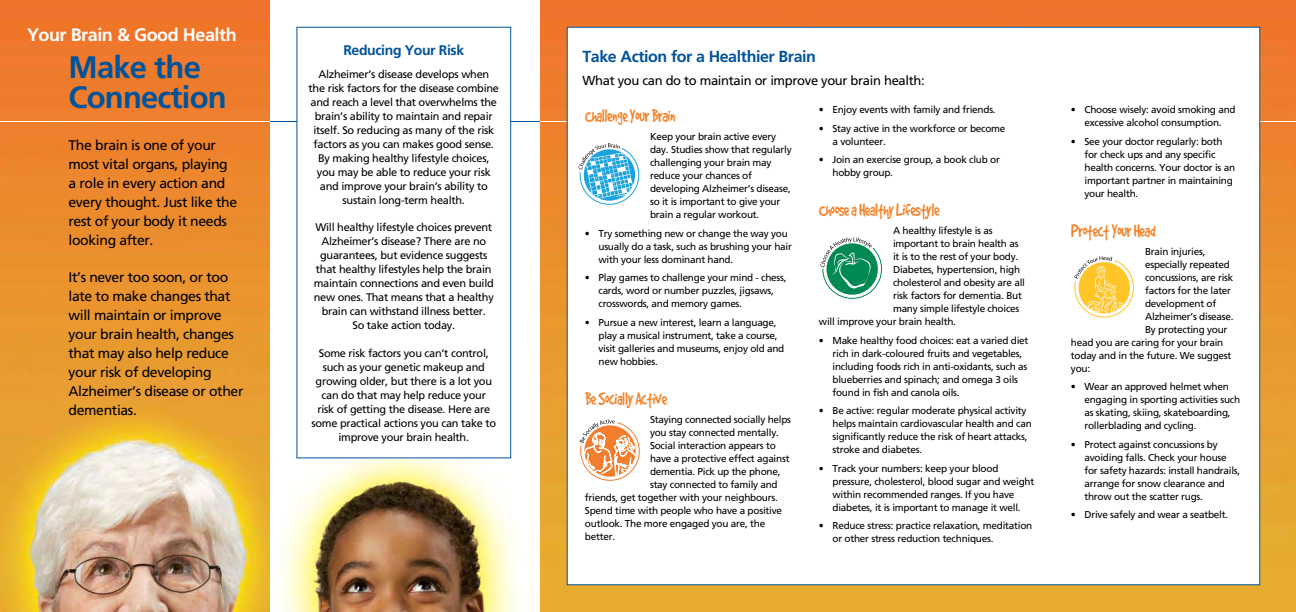
<style>
.page{position:relative;width:1296px;height:612px;background:#fff}
.page>*{position:absolute;margin:0;border:0;box-sizing:border-box;transform-origin:0 0}
.t1{font:700 31px/30.4px "Frutiger";letter-spacing:-.025em;color:#00539b}
.t2{font:20px "Good Dog Plain";letter-spacing:-.025em;color:#f58025;scale:.79 1}
.t3{font:700 18px "Frutiger";letter-spacing:-.025em;color:#fff}
.t4{font:700 16px "Frutiger";letter-spacing:-.025em;color:#00539b}
.t5{font:14px/19px "Frutiger";letter-spacing:-.025em;color:#000}
.t6{font:700 14px "Frutiger";letter-spacing:-.025em;color:#00539b}
.t7{font:13px "Frutiger";letter-spacing:-.025em;color:#000}
.t8{font:11px/14px "Frutiger";letter-spacing:-.025em;color:#000;text-align:center}
.t9{font:10px/13px "Frutiger";letter-spacing:-.025em;color:#000}
</style>
<div class="page">
<img style="left:0;top:0;width:1296px;height:612px">
<hr style="left:540px;top:121px;width:756px;height:1px;background:#fff">
<div style="left:567px;top:27px;width:693px;height:558px;background:#fff"></div>
<img style="left:270px;top:0;width:269px;height:612px">
<hr style="left:0;top:121px;width:270px;height:1px;background:#fff">
<hr style="left:270px;top:121px;width:270px;height:1px;background:#00539b">
<div style="left:297px;top:27px;width:214px;height:431px;background:#fff"></div>
<div style="left:297px;top:27px;width:214px;height:431px;border:1px solid #00539b"></div>
<svg style="left:578px;top:143px;width:61px;height:61px"></svg>
<svg style="left:580px;top:419px;width:60px;height:62px"></svg>
<svg style="left:821px;top:237px;width:61px;height:62px"></svg>
<svg style="left:1074px;top:256px;width:60px;height:62px"></svg>
<h3 class="t3" style="left:27px;top:24px;width:211px">Your Brain &amp; Good Health</h3>
<h1 class="t1" style="left:69px;top:52px;width:160px">Make the<br>Connection</h1>
<h3 class="t5" style="left:69px;top:135px;width:170px">The brain is one of your most vital organs, playing a role in every action and every thought. Just like the rest of your body it needs looking after.</h3>
<h3 class="t5" style="left:69px;top:267px;width:176px">It’s never too soon, or too late to make changes that will maintain or improve your brain health, changes that may also help reduce your risk of developing<br>Alzheimer’s disease or other dementias.</h3>
<h3 class="t6" style="left:343px;top:42px;width:122px">Reducing Your Risk</h3>
<p class="t8" style="left:309px;top:67px;width:192px">Alzheimer’s disease develops when<br>the risk factors for the disease combine and reach a level that overwhelms the brain’s ability to maintain and repair itself. So reducing as many of the risk factors as you can makes good sense.<br>By making healthy lifestyle choices, you may be able to reduce your risk and improve your brain’s ability to sustain long-term health.</p>
<p class="t8" style="left:314px;top:220px;width:182px">Will healthy lifestyle choices prevent Alzheimer’s disease? There are no guarantees, but evidence suggests that healthy lifestyles help the brain maintain connections and even build new ones. That means that a healthy brain can withstand illness better.<br>So take action today.</p>
<p class="t8" style="left:311px;top:346px;width:186px">Some risk factors you can’t control, such as your genetic makeup and growing older, but there is a lot you can do that may help reduce your<br>risk of getting the disease. Here are some practical actions you can take to improve your brain health.</p>
<h3 class="t4" style="left:582px;top:47px;width:235px">Take Action for a Healthier Brain</h3>
<h3 class="t7" style="left:582px;top:73px;width:344px">What you can do to maintain or improve your brain health:</h3>
<h2 class="t2" style="left:585px;top:105px;width:116px">Challenge Your Brain</h2>
<p class="t9" style="left:650px;top:130px;width:143px">Keep your brain active every day. Studies show that regularly challenging your brain may reduce your chances of developing Alzheimer’s disease, so it is important to give your brain a regular workout.</p>
<p class="t9" style="left:598px;top:227px;width:195px;text-indent:-14px">• Try something new or change the way you usually do a task, such as brushing your hair with your less dominant hand.</p>
<p class="t9" style="left:598px;top:271px;width:190px;text-indent:-14px">• Play games to challenge your mind - chess, cards, word or number puzzles, jigsaws, crosswords, and memory games.</p>
<p class="t9" style="left:598px;top:316px;width:187px;text-indent:-14px">• Pursue a new interest, learn a language, play a musical instrument, take a course, visit galleries and museums, enjoy old and new hobbies.</p>
<h2 class="t2" style="left:585px;top:388px;width:105px">Be Socially Active</h2>
<p class="t9" style="left:650px;top:413px;width:143px">Staying connected socially helps</p>
<p class="t9" style="left:650px;top:426px;width:130px">you stay connected mentally.</p>
<p class="t9" style="left:650px;top:439px;width:127px">Social interaction appears to</p>
<p class="t9" style="left:650px;top:452px;width:141px">have a protective effect against</p>
<p class="t9" style="left:650px;top:465px;width:132px">dementia. Pick up the phone,</p>
<p class="t9" style="left:650px;top:478px;width:129px">stay connected to family and</p>
<p class="t9" style="left:585px;top:491px;width:194px">friends, get together with your neighbours.</p>
<p class="t9" style="left:585px;top:504px;width:199px">Spend time with people who have a positive</p>
<p class="t9" style="left:585px;top:517px;width:182px">outlook. The more engaged you are, the</p>
<p class="t9" style="left:585px;top:530px;width:32px">better.</p>
<p class="t9" style="left:819px;top:103px;width:178px">• Enjoy events with family and friends.</p>
<p class="t9" style="left:832px;top:122px;width:175px;text-indent:-14px">• Stay active in the workforce or become a volunteer.</p>
<p class="t9" style="left:832px;top:153px;width:169px;text-indent:-14px">• Join an exercise group, a book club or hobby group.</p>
<h2 class="t2" style="left:819px;top:199px;width:154px">Choose a Healthy Lifestyle</h2>
<p class="t9" style="left:893px;top:224px;width:101px">A healthy lifestyle is as</p>
<p class="t9" style="left:893px;top:237px;width:127px">important to brain health as</p>
<p class="t9" style="left:893px;top:250px;width:127px">it is to the rest of your body.</p>
<p class="t9" style="left:893px;top:263px;width:129px">Diabetes, hypertension, high</p>
<p class="t9" style="left:893px;top:276px;width:133px">cholesterol and obesity are all</p>
<p class="t9" style="left:893px;top:289px;width:130px">risk factors for dementia. But</p>
<p class="t9" style="left:893px;top:302px;width:128px">many simple lifestyle choices</p>
<p class="t9" style="left:819px;top:315px;width:138px">will improve your brain health.</p>
<p class="t9" style="left:832px;top:334px;width:197px;text-indent:-14px">• Make healthy food choices: eat a varied diet rich in dark-coloured fruits and vegetables, including foods rich in anti-oxidants, such as blueberries and spinach; and omega 3 oils found in fish and canola oils.</p>
<p class="t9" style="left:832px;top:404px;width:201px;text-indent:-14px">• Be active: regular moderate physical activity helps maintain cardiovascular health and can significantly reduce the risk of heart attacks, stroke and diabetes.</p>
<p class="t9" style="left:832px;top:462px;width:203px;text-indent:-14px">• Track your numbers: keep your blood pressure, cholesterol, blood sugar and weight within recommended ranges. If you have diabetes, it is important to manage it well.</p>
<p class="t9" style="left:832px;top:519px;width:201px;text-indent:-14px">• Reduce stress: practice relaxation, meditation or other stress reduction techniques.</p>
<p class="t9" style="left:1071px;top:103px;width:166px;text-align:center">• Choose wisely: avoid smoking and excessive alcohol consumption.</p>
<p class="t9" style="left:1084px;top:135px;width:152px;text-indent:-14px">• See your doctor regularly: both for check ups and any specific health concerns. Your doctor is an important partner in maintaining your health.</p>
<h2 class="t2" style="left:1071px;top:220px;width:108px">Protect Your Head</h2>
<p class="t9" style="left:1145px;top:245px;width:62px">Brain injuries,</p>
<p class="t9" style="left:1145px;top:258px;width:86px">especially repeated</p>
<p class="t9" style="left:1145px;top:271px;width:90px">concussions, are risk</p>
<p class="t9" style="left:1145px;top:284px;width:88px">factors for the later</p>
<p class="t9" style="left:1145px;top:297px;width:73px">development of</p>
<p class="t9" style="left:1145px;top:310px;width:90px">Alzheimer’s disease.</p>
<p class="t9" style="left:1145px;top:323px;width:84px">By protecting your</p>
<p class="t9" style="left:1071px;top:336px;width:154px">head you are caring for your brain</p>
<p class="t9" style="left:1071px;top:349px;width:162px">today and in the future. We suggest</p>
<p class="t9" style="left:1071px;top:362px;width:21px">you:</p>
<p class="t9" style="left:1084px;top:380px;width:157px;text-indent:-13px">• Wear an approved helmet when engaging in sporting activities such as skating, skiing, skateboarding, rollerblading and cycling.</p>
<p class="t9" style="left:1084px;top:438px;width:157px;text-indent:-14px">• Protect against concussions by avoiding falls. Check your house for safety hazards: install handrails, arrange for snow clearance and throw out the scatter rugs.</p>
<p class="t9" style="left:1071px;top:508px;width:159px">• Drive safely and wear a seatbelt.</p>
</div>
